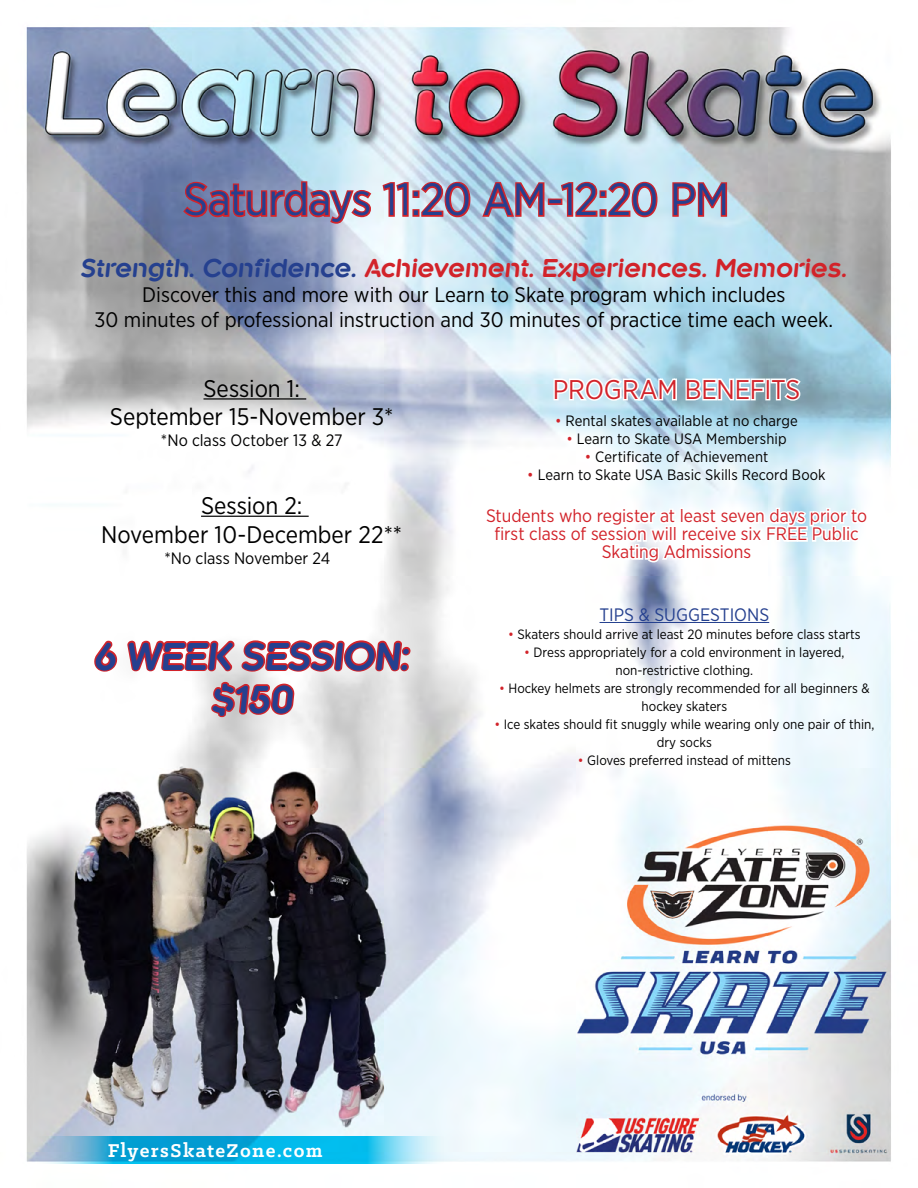
<style>
.page{position:relative;width:918px;height:1188px;background:#fff}
.page>*{position:absolute;margin:0;border:0;box-sizing:border-box;transform-origin:0 0}
.t1{font:45px "Gotham Narrow";letter-spacing:-.015em;color:#25408f}
.t2{font:italic 700 36px/43.2px "Kroppen Round W01";letter-spacing:-.005em;color:#25408f;text-align:center}
.t3{font:27px "Gotham Narrow";letter-spacing:-.005em;color:#d2232a}
.t4{font:24px/28.8px "Gotham Narrow";color:#000;text-align:center}
.t5{font:italic 700 24px "Kroppen Round W01";color:#d2232a}
.t6{font:21px/25.2px "Gotham Narrow";color:#000;text-align:center}
.t7{font:700 21px "Klinic Slab";letter-spacing:.065em;color:#fff}
.t8{font:18px/18px "Gotham Narrow";letter-spacing:-.005em;color:#d2232a;text-align:center}
.t9{font:18px "Gotham Narrow";color:#25408f}
.t10{font:16.5px "Gotham Narrow";letter-spacing:.005em;color:#000}
.t11{font:15px "Gotham Narrow";letter-spacing:.005em;color:#000}
.t12{font:13.5px/18px "Gotham Narrow";color:#000;text-align:center}
.s1{color:#25408f}
.s2{color:#d2232a}
</style>
<div class="page">
<img style="left:26px;top:27px;width:865px;height:1135px">
<svg style="left:32px;top:1136px;width:417px;height:28px;background:#39b9e2"></svg>
<svg style="left:552px;top:373px;width:251px;height:32px"></svg>
<svg style="left:483px;top:504px;width:386px;height:60px"></svg>
<hr style="left:600px;top:622px;width:169px;height:1px;background:#25408f">
<svg style="left:181px;top:180px;width:192px;height:45px;background:#aa738a"></svg>
<svg style="left:381px;top:181px;width:29px;height:37px"></svg>
<div style="left:412px;top:190px;width:8px;height:8px;border:3px solid #d2232a"></div>
<div style="left:412px;top:209px;width:8px;height:8px;border:3px solid #d2232a"></div>
<svg style="left:419px;top:180px;width:53px;height:39px;background:#c88a97"></svg>
<svg style="left:481px;top:179px;width:65px;height:40px;background:#bb8595"></svg>
<div style="left:548px;top:199px;width:14px;height:6px;border:3px solid #d2232a"></div>
<svg style="left:559px;top:180px;width:40px;height:38px;background:#c48b97"></svg>
<div style="left:600px;top:190px;width:7px;height:8px;border:3px solid #d2232a"></div>
<div style="left:600px;top:209px;width:7px;height:8px;border:3px solid #d2232a"></div>
<svg style="left:606px;top:180px;width:53px;height:39px;background:#ca929c"></svg>
<svg style="left:671px;top:179px;width:58px;height:39px;background:#c98993"></svg>
<svg style="left:95px;top:640px;width:24px;height:78px"></svg>
<svg style="left:125px;top:586px;width:288px;height:185px"></svg>
<hr style="left:203px;top:398px;width:103px;height:2px;background:#000">
<hr style="left:201px;top:516px;width:108px;height:1px;background:#000">
<h1 class="t1" style="left:184px;top:172px;width:547px">Saturdays 11:20 AM-12:20 PM</h1>
<h3 class="t5" style="left:80px;top:254px;width:769px"><span class="s1">Strength. Confidence.</span> Achievement. Experiences. Memories.</h3>
<h3 class="t6" style="left:95px;top:281px;width:740px">Discover this and more with our Learn to Skate program which includes<br>30 minutes of professional instruction and 30 minutes of practice time each week.</h3>
<h3 class="t4" style="left:110px;top:373px;width:285px">Session 1:<br>September 15-November 3*</h3>
<p class="t10" style="left:161px;top:430px;width:183px">*No class October 13 &amp; 27</p>
<h3 class="t4" style="left:101px;top:491px;width:302px">Session 2:<br>November 10-December 22**</h3>
<p class="t10" style="left:164px;top:548px;width:167px">*No class November 24</p>
<h2 class="t2" style="left:93px;top:635px;width:318px">6 WEEK SESSION: $150</h2>
<h3 class="t3" style="left:553px;top:373px;width:249px">PROGRAM BENEFITS</h3>
<p class="t11" style="left:555px;top:411px;width:244px"><span class="s2">•</span> Rental skates available at no charge</p>
<p class="t11" style="left:566px;top:429px;width:222px"><span class="s2">•</span> Learn to Skate USA Membership</p>
<p class="t11" style="left:585px;top:447px;width:185px"><span class="s2">•</span> Certificate of Achievement</p>
<p class="t11" style="left:527px;top:465px;width:300px"><span class="s2">•</span> Learn to Skate USA Basic Skills Record Book</p>
<h3 class="t8" style="left:486px;top:507px;width:382px">Students who register at least seven days prior to first class of session will receive six FREE Public<br>Skating Admissions</h3>
<h3 class="t9" style="left:600px;top:603px;width:171px">TIPS &amp; SUGGESTIONS</h3>
<p class="t12" style="left:508px;top:625px;width:354px"><span class="s2">•</span> Skaters should arrive at least 20 minutes before class starts</p>
<p class="t12" style="left:524px;top:643px;width:322px"><span class="s2">•</span> Dress appropriately for a cold environment in layered, non-restrictive clothing.</p>
<p class="t12" style="left:499px;top:679px;width:372px"><span class="s2">•</span> Hockey helmets are strongly recommended for all beginners &amp; hockey skaters</p>
<p class="t12" style="left:494px;top:715px;width:382px"><span class="s2">•</span> Ice skates should fit snuggly while wearing only one pair of thin, dry socks</p>
<p class="t12" style="left:578px;top:751px;width:214px"><span class="s2">•</span> Gloves preferred instead of mittens</p>
<h3 class="t7" style="left:108px;top:1136px;width:216px">FlyersSkateZone.com</h3>
</div>
